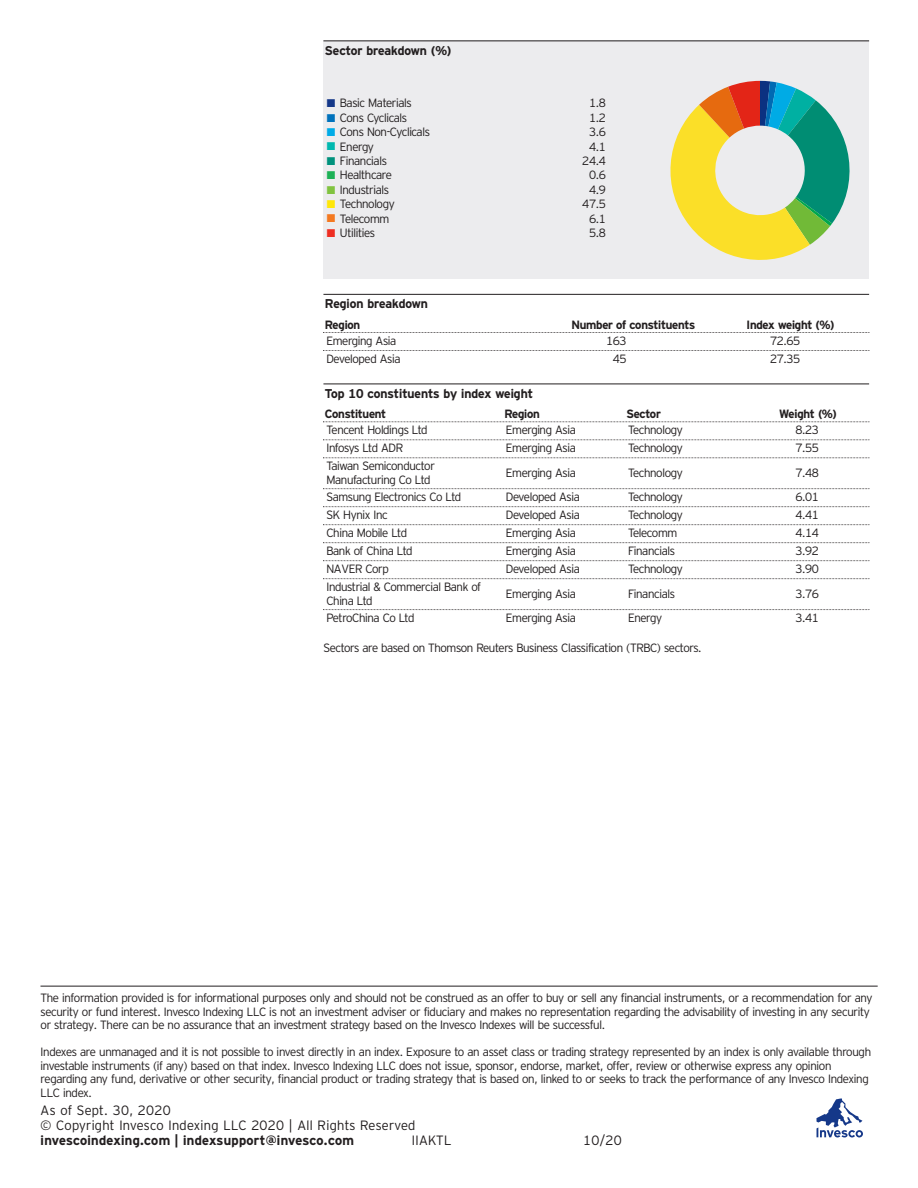
<style>
.page{position:relative;width:918px;height:1188px;background:#fff}
.page>*{position:absolute;margin:0;border:0;box-sizing:border-box;transform-origin:0 0}
.t1{font:300 13.5px/15px "Invesco Interstate";letter-spacing:.025em;color:#231f20}
.t2{font:700 13.5px "Invesco Interstate";letter-spacing:.025em;color:#231f20}
.t3{font:700 12.75px "Invesco Interstate";color:#231f20}
.t4{font:300 12px/13.5px "Invesco Interstate";letter-spacing:-.03em;color:#231f20}
.t5{font:700 12px "Invesco Interstate";letter-spacing:-.02em;color:#231f20}
.s1{color:#153889}
.s2{color:#0072bc}
.s3{color:#00abe7}
.s4{color:#00b8af}
.s5{color:#00927d}
.s6{color:#1db156}
.s7{color:#81c340}
.s8{color:#ffe709}
.s9{color:#f47921}
.s10{color:#ee2e22}
</style>
<div class="page">
<div style="left:323px;top:40px;width:546px;height:239px;background:#ececee"></div>
<hr style="left:40px;top:986px;width:838px;height:1px;background:#231f20">
<svg style="left:817px;top:1099px;width:46px;height:38px"></svg>
<hr style="left:323px;top:40px;width:546px;height:1px;background:#231f20">
<svg style="left:670px;top:81px;width:180px;height:179px"></svg>
<hr style="left:323px;top:294px;width:546px;height:1px;background:#231f20">
<svg style="left:323px;top:332px;width:547px;height:1px"></svg>
<svg style="left:323px;top:350px;width:547px;height:1px"></svg>
<hr style="left:323px;top:384px;width:546px;height:1px;background:#231f20">
<svg style="left:323px;top:421px;width:547px;height:1px"></svg>
<svg style="left:323px;top:439px;width:547px;height:1px"></svg>
<svg style="left:323px;top:457px;width:547px;height:1px"></svg>
<svg style="left:323px;top:488px;width:547px;height:1px"></svg>
<svg style="left:323px;top:506px;width:547px;height:1px"></svg>
<svg style="left:323px;top:524px;width:547px;height:1px"></svg>
<svg style="left:323px;top:542px;width:547px;height:1px"></svg>
<svg style="left:323px;top:560px;width:547px;height:1px"></svg>
<svg style="left:323px;top:578px;width:547px;height:1px"></svg>
<svg style="left:323px;top:609px;width:547px;height:1px"></svg>
<p class="t3" style="left:325px;top:46px;width:128px">Sector breakdown (%)</p>
<p class="t4" style="left:327px;top:98px;width:87px"><span class="s1">■</span> Basic Materials</p>
<p class="t4" style="left:589px;top:98px;width:18px">1.8</p>
<p class="t4" style="left:327px;top:112px;width:82px"><span class="s2">■</span> Cons Cyclicals</p>
<p class="t4" style="left:589px;top:112px;width:18px">1.2</p>
<p class="t4" style="left:327px;top:126px;width:105px"><span class="s3">■</span> Cons Non-Cyclicals</p>
<p class="t4" style="left:589px;top:126px;width:18px">3.6</p>
<p class="t4" style="left:327px;top:141px;width:49px"><span class="s4">■</span> Energy</p>
<p class="t4" style="left:589px;top:141px;width:18px">4.1</p>
<p class="t4" style="left:327px;top:155px;width:62px"><span class="s5">■</span> Financials</p>
<p class="t4" style="left:582px;top:155px;width:25px">24.4</p>
<p class="t4" style="left:327px;top:170px;width:67px"><span class="s6">■</span> Healthcare</p>
<p class="t4" style="left:589px;top:170px;width:18px">0.6</p>
<p class="t4" style="left:327px;top:184px;width:64px"><span class="s7">■</span> Industrials</p>
<p class="t4" style="left:589px;top:184px;width:18px">4.9</p>
<p class="t4" style="left:327px;top:198px;width:70px"><span class="s8">■</span> Technology</p>
<p class="t4" style="left:582px;top:198px;width:25px">47.5</p>
<p class="t4" style="left:327px;top:213px;width:64px"><span class="s9">■</span> Telecomm</p>
<p class="t4" style="left:589px;top:213px;width:18px">6.1</p>
<p class="t4" style="left:327px;top:227px;width:50px"><span class="s10">■</span> Utilities</p>
<p class="t4" style="left:589px;top:227px;width:18px">5.8</p>
<p class="t3" style="left:325px;top:299px;width:105px">Region breakdown</p>
<p class="t5" style="left:325px;top:320px;width:37px">Region</p>
<p class="t5" style="left:571px;top:320px;width:125px">Number of constituents</p>
<p class="t5" style="left:747px;top:320px;width:90px">Index weight (%)</p>
<p class="t4" style="left:326px;top:335px;width:71px">Emerging Asia</p>
<p class="t4" style="left:606px;top:335px;width:22px">163</p>
<p class="t4" style="left:770px;top:335px;width:32px">72.65</p>
<p class="t4" style="left:326px;top:353px;width:75px">Developed Asia</p>
<p class="t4" style="left:613px;top:353px;width:15px">45</p>
<p class="t4" style="left:770px;top:353px;width:32px">27.35</p>
<p class="t3" style="left:325px;top:389px;width:209px">Top 10 constituents by index weight</p>
<p class="t5" style="left:325px;top:410px;width:63px">Constituent</p>
<p class="t5" style="left:504px;top:410px;width:37px">Region</p>
<p class="t5" style="left:627px;top:410px;width:36px">Sector</p>
<p class="t5" style="left:779px;top:410px;width:59px">Weight (%)</p>
<p class="t4" style="left:326px;top:425px;width:103px">Tencent Holdings Ltd</p>
<p class="t4" style="left:506px;top:425px;width:71px">Emerging Asia</p>
<p class="t4" style="left:628px;top:425px;width:56px">Technology</p>
<p class="t4" style="left:795px;top:425px;width:25px">8.23</p>
<p class="t4" style="left:326px;top:443px;width:78px">Infosys Ltd ADR</p>
<p class="t4" style="left:506px;top:443px;width:71px">Emerging Asia</p>
<p class="t4" style="left:628px;top:443px;width:56px">Technology</p>
<p class="t4" style="left:795px;top:443px;width:25px">7.55</p>
<p class="t4" style="left:326px;top:460px;width:110px">Taiwan Semiconductor<br>Manufacturing Co Ltd</p>
<p class="t4" style="left:506px;top:467px;width:71px">Emerging Asia</p>
<p class="t4" style="left:628px;top:467px;width:56px">Technology</p>
<p class="t4" style="left:795px;top:467px;width:25px">7.48</p>
<p class="t4" style="left:326px;top:492px;width:136px">Samsung Electronics Co Ltd</p>
<p class="t4" style="left:506px;top:492px;width:75px">Developed Asia</p>
<p class="t4" style="left:628px;top:492px;width:56px">Technology</p>
<p class="t4" style="left:795px;top:492px;width:25px">6.01</p>
<p class="t4" style="left:326px;top:510px;width:63px">SK Hynix Inc</p>
<p class="t4" style="left:506px;top:510px;width:75px">Developed Asia</p>
<p class="t4" style="left:628px;top:510px;width:56px">Technology</p>
<p class="t4" style="left:795px;top:510px;width:25px">4.41</p>
<p class="t4" style="left:326px;top:528px;width:82px">China Mobile Ltd</p>
<p class="t4" style="left:506px;top:528px;width:71px">Emerging Asia</p>
<p class="t4" style="left:628px;top:528px;width:51px">Telecomm</p>
<p class="t4" style="left:795px;top:528px;width:25px">4.14</p>
<p class="t4" style="left:326px;top:546px;width:88px">Bank of China Ltd</p>
<p class="t4" style="left:506px;top:546px;width:71px">Emerging Asia</p>
<p class="t4" style="left:628px;top:546px;width:48px">Financials</p>
<p class="t4" style="left:795px;top:546px;width:25px">3.92</p>
<p class="t4" style="left:326px;top:564px;width:64px">NAVER Corp</p>
<p class="t4" style="left:506px;top:564px;width:75px">Developed Asia</p>
<p class="t4" style="left:628px;top:564px;width:56px">Technology</p>
<p class="t4" style="left:795px;top:564px;width:25px">3.90</p>
<p class="t4" style="left:326px;top:581px;width:156px">Industrial &amp; Commercial Bank of<br>China Ltd</p>
<p class="t4" style="left:506px;top:588px;width:71px">Emerging Asia</p>
<p class="t4" style="left:628px;top:588px;width:48px">Financials</p>
<p class="t4" style="left:795px;top:588px;width:25px">3.76</p>
<p class="t4" style="left:326px;top:612px;width:90px">PetroChina Co Ltd</p>
<p class="t4" style="left:506px;top:612px;width:71px">Emerging Asia</p>
<p class="t4" style="left:628px;top:612px;width:36px">Energy</p>
<p class="t4" style="left:795px;top:612px;width:25px">3.41</p>
<p class="t4" style="left:323px;top:642px;width:380px">Sectors are based on Thomson Reuters Business Classification (TRBC) sectors.</p>
<p class="t4" style="left:40px;top:993px;width:833px">The information provided is for informational purposes only and should not be construed as an offer to buy or sell any financial instruments, or a recommendation for any security or fund interest. Invesco Indexing LLC is not an investment adviser or fiduciary and makes no representation regarding the advisability of investing in any security or strategy. There can be no assurance that an investment strategy based on the Invesco Indexes will be successful.</p>
<p class="t4" style="left:41px;top:1047px;width:832px">Indexes are unmanaged and it is not possible to invest directly in an index. Exposure to an asset class or trading strategy represented by an index is only available through investable instruments (if any) based on that index. Invesco Indexing LLC does not issue, sponsor, endorse, market, offer, review or otherwise express any opinion regarding any fund, derivative or other security, financial product or trading strategy that is based on, linked to or seeks to track the performance of any Invesco Indexing LLC index.</p>
<p class="t1" style="left:41px;top:1104px;width:376px">As of Sept. 30, 2020<br>© Copyright Invesco Indexing LLC 2020 | All Rights Reserved</p>
<p class="t2" style="left:41px;top:1135px;width:315px">invescoindexing.com | indexsupport@invesco.com</p>
<p class="t1" style="left:412px;top:1134px;width:41px">IIAKTL</p>
<p class="t1" style="left:583px;top:1134px;width:40px">10/20</p>
</div>
